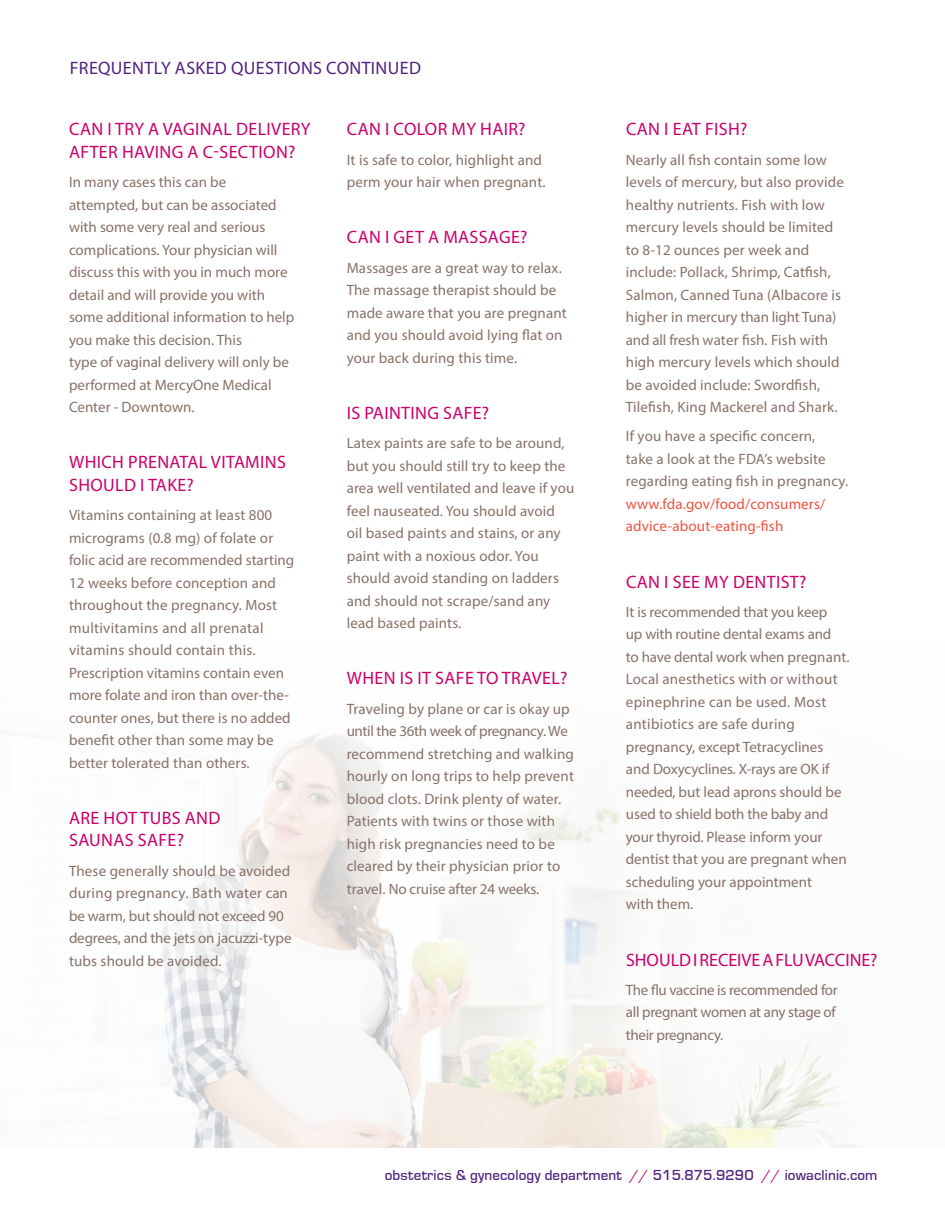
<style>
.page{position:relative;width:945px;height:1215px;background:#fff}
.page>*{position:absolute;margin:0;border:0;box-sizing:border-box;transform-origin:0 0}
.head_copy{font:18px/22.5px "Myriad Pro";letter-spacing:.02em;color:#ca016c}
.head_copy-2{font:18px "Myriad Pro";letter-spacing:.02em;color:#52227f}
.head_copy-3{font:18px "Myriad Pro";color:#ca016c}
.head_copy-4{font:15px/22.5px "Myriad Pro";letter-spacing:.01em;color:#877269}
.head_copy-5{font:15px/22.5px "Myriad Pro";letter-spacing:-.02em;color:#877269}
.t1{font:500 15px "Eurostile";letter-spacing:.01em;color:#52227f}
.s1{color:#f05240}
.s2{color:#ca016c}
</style>
<div class="page">
<img style="left:0;top:732px;width:858px;height:416px">
<div style="left:20px;top:72px;width:337px;height:945px;background:#fff"></div>
<div style="left:297px;top:72px;width:325px;height:872px;background:#fff"></div>
<div style="left:577px;top:72px;width:347px;height:1020px;background:#fff"></div>
<p class="head_copy-2" style="left:70px;top:57px;width:353px">FREQUENTLY ASKED QUESTIONS CONTINUED</p>
<p class="head_copy" style="left:69px;top:118px;width:243px">CAN I TRY A VAGINAL DELIVERY<br>AFTER HAVING A C-SECTION?</p>
<p class="head_copy-4" style="left:69px;top:171px;width:227px">In many cases this can be attempted, but can be associated with some very real and serious complications. Your physician will discuss this with you in much more detail and will provide you with some additional information to help you make this decision. This<br>type of vaginal delivery will only be performed at MercyOne Medical<br>Center - Downtown.</p>
<p class="head_copy" style="left:69px;top:451px;width:218px">WHICH PRENATAL VITAMINS<br>SHOULD I TAKE?</p>
<p class="head_copy-4" style="left:69px;top:504px;width:227px">Vitamins containing at least 800 micrograms (0.8 mg) of folate or folic acid are recommended starting<br>12 weeks before conception and throughout the pregnancy. Most multivitamins and all prenatal vitamins should contain this.<br>Prescription vitamins contain even more folate and iron than over-the&shy;counter ones, but there is no added benefit other than some may be better tolerated than others.</p>
<p class="head_copy" style="left:69px;top:806px;width:153px">ARE HOT TUBS AND<br>SAUNAS SAFE?</p>
<p class="head_copy-4" style="left:69px;top:859px;width:224px">These generally should be avoided during pregnancy. Bath water can be warm, but should not exceed 90 degrees, and the jets on jacuzzi-type tubs should be avoided.</p>
<p class="head_copy" style="left:347px;top:118px;width:180px">CAN I COLOR MY HAIR?</p>
<p class="head_copy-4" style="left:347px;top:148px;width:200px">It is safe to color, highlight and perm your hair when pregnant.</p>
<p class="head_copy" style="left:347px;top:226px;width:182px">CAN I GET A MASSAGE?</p>
<p class="head_copy-4" style="left:347px;top:256px;width:222px">Massages are a great way to relax.<br>The massage therapist should be made aware that you are pregnant and you should avoid lying flat on your back during this time.</p>
<p class="head_copy" style="left:347px;top:401px;width:144px">IS PAINTING SAFE?</p>
<p class="head_copy-4" style="left:347px;top:432px;width:229px">Latex paints are safe to be around, but you should still try to keep the area well ventilated and leave if you feel nauseated. You should avoid<br>oil based paints and stains, or any paint with a noxious odor. You should avoid standing on ladders and should not scrape/sand any lead based paints.</p>
<p class="head_copy" style="left:347px;top:667px;width:222px">WHEN IS IT SAFE TO TRAVEL?</p>
<p class="head_copy-4" style="left:347px;top:697px;width:229px">Traveling by plane or car is okay up until the 36th week of pregnancy. We recommend stretching and walking hourly on long trips to help prevent blood clots. Drink plenty of water.<br>Patients with twins or those with high risk pregnancies need to be cleared by their physician prior to travel. No cruise after 24 weeks.</p>
<p class="head_copy" style="left:626px;top:118px;width:123px">CAN I EAT FISH?</p>
<p class="head_copy-4" style="left:626px;top:148px;width:220px">Nearly all fish contain some low levels of mercury, but also provide healthy nutrients. Fish with low mercury levels should be limited to 8-12 ounces per week and include: Pollack, Shrimp, Catfish, Salmon, Canned Tuna (Albacore is higher in mercury than light Tuna) and all fresh water fish. Fish with high mercury levels which should be avoided include: Swordfish, Tilefish, King Mackerel and Shark.</p>
<p class="head_copy-4" style="left:626px;top:425px;width:224px">If you have a specific concern,<br>take a look at the FDA’s website regarding eating fish in pregnancy. <span class="s1">www.fda.gov/food/consumers/ advice-about-eating-fish</span></p>
<p class="head_copy" style="left:626px;top:570px;width:182px">CAN I SEE MY DENTIST?</p>
<p class="head_copy-4" style="left:626px;top:600px;width:225px">It is recommended that you keep<br>up with routine dental exams and<br>to have dental work when pregnant.<br>Local anesthetics with or without epinephrine can be used. Most antibiotics are safe during pregnancy, except Tetracyclines and Doxycyclines. X-rays are OK if needed, but lead aprons should be used to shield both the baby and your thyroid. Please inform your dentist that you are pregnant when scheduling your appointment<br>with them.</p>
<p class="head_copy-3" style="left:626px;top:949px;width:253px">SHOULD I RECEIVE A FLU VACCINE?</p>
<p class="head_copy-5" style="left:626px;top:978px;width:213px">The flu vaccine is recommended for all pregnant women at any stage of their pregnancy.</p>
<p class="t1" style="left:385px;top:1166px;width:494px">obstetrics &amp; gynecology department <span class="s2">//</span> 515.875.9290 <span class="s2">//</span> iowaclinic.com</p>
</div>
